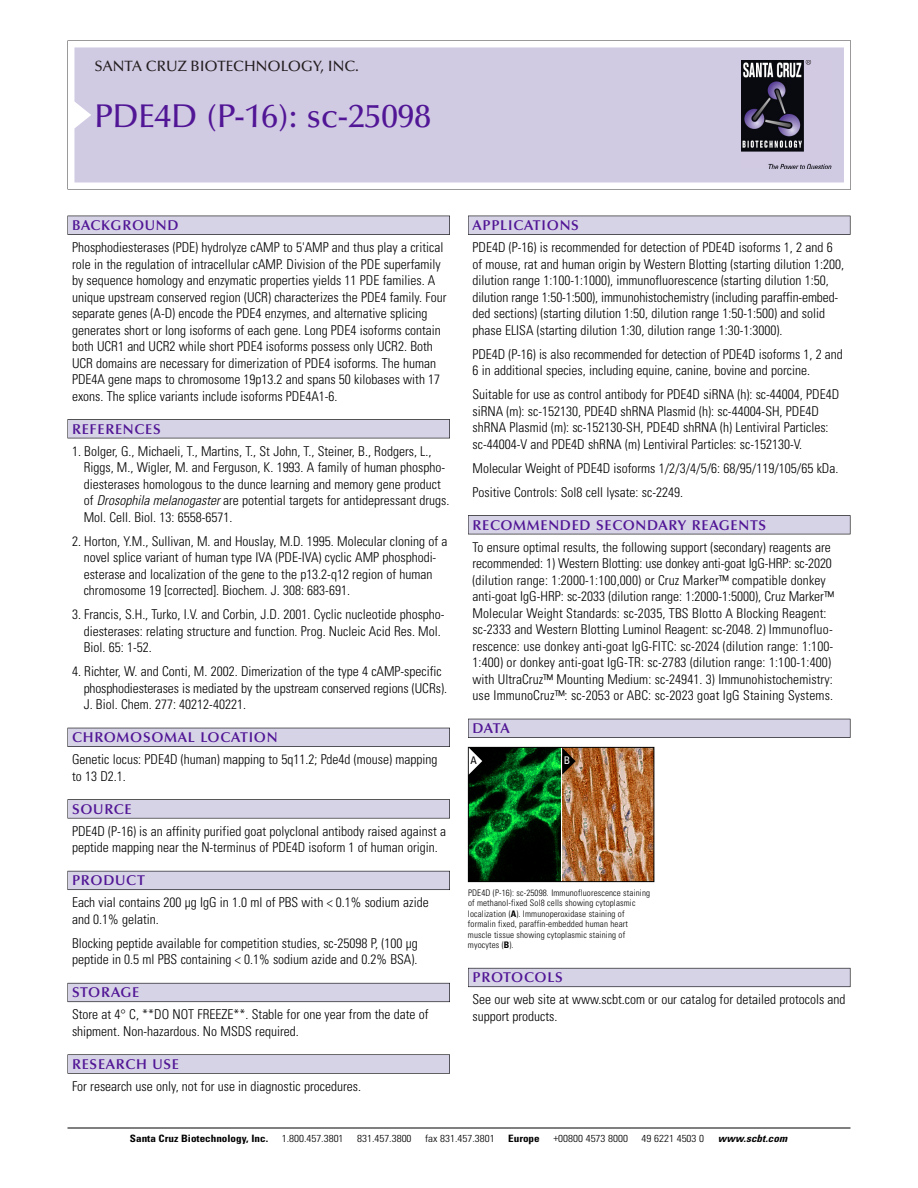
<style>
.page{position:relative;width:918px;height:1188px;background:#fff}
.page>*{position:absolute;margin:0;border:0;box-sizing:border-box;transform-origin:0 0}
.t1{font:500 33px "Optima";color:#511695}
.t2{font:500 15px "Optima";color:#231f20}
.t3{font:600 14.25px "Optima";letter-spacing:.05em;color:#511695}
.t4{font:300 condensed 13.5px/16.5px "Univers";color:#000}
.t5{font:condensed 10.5px "Univers";color:#000}
.t6{font:condensed 10.5px "Univers";color:#fff}
.t7{font:300 condensed 10.2px "Univers";color:#000;scale:1.1 1}
.t8{font:700 condensed 10.2px "Univers";color:#000;scale:1.1 1}
.t9{font:italic 700 condensed 10.2px "Univers";letter-spacing:.005em;color:#000;scale:1.1 1}
.t10{font:300 condensed 9px/10.5px "Univers";letter-spacing:.015em;color:#000}
.s1{font-style:italic}
.s2{font-weight:700}
</style>
<div class="page">
<svg style="left:68px;top:40px;width:783px;height:149px"></svg>
<div style="left:74px;top:47px;width:770px;height:135px;background:#d1cae3"></div>
<img style="left:741px;top:60px;width:90px;height:108px">
<div style="left:68px;top:216px;width:382px;height:19px;background:#525155"></div>
<div style="left:68px;top:216px;width:381px;height:18px;background:#d7d3e7"></div>
<div style="left:68px;top:419px;width:382px;height:19px;background:#525155"></div>
<div style="left:68px;top:420px;width:381px;height:18px;background:#d7d3e7"></div>
<div style="left:68px;top:728px;width:382px;height:19px;background:#525158"></div>
<div style="left:68px;top:728px;width:381px;height:18px;background:#d7d3e7"></div>
<div style="left:68px;top:799px;width:382px;height:19px;background:#575759"></div>
<div style="left:68px;top:800px;width:381px;height:18px;background:#d7d3e7"></div>
<div style="left:68px;top:871px;width:382px;height:19px;background:#5b5a62"></div>
<div style="left:68px;top:871px;width:381px;height:18px;background:#d7d3e7"></div>
<div style="left:68px;top:983px;width:382px;height:19px;background:#66646e"></div>
<div style="left:68px;top:983px;width:381px;height:18px;background:#d7d3e7"></div>
<div style="left:68px;top:1054px;width:382px;height:20px;background:#616161"></div>
<div style="left:68px;top:1055px;width:381px;height:18px;background:#d7d3e7"></div>
<div style="left:468px;top:216px;width:382px;height:19px;background:#525155"></div>
<div style="left:468px;top:216px;width:382px;height:18px;background:#d7d3e7"></div>
<div style="left:468px;top:515px;width:382px;height:19px;background:#525155"></div>
<div style="left:468px;top:516px;width:382px;height:18px;background:#d7d3e7"></div>
<div style="left:468px;top:719px;width:382px;height:19px;background:#525158"></div>
<div style="left:468px;top:719px;width:382px;height:18px;background:#d7d3e7"></div>
<div style="left:468px;top:968px;width:382px;height:19px;background:#66646e"></div>
<div style="left:468px;top:968px;width:382px;height:18px;background:#d7d3e7"></div>
<hr style="left:68px;top:1128px;width:782px;height:1px;background:#000">
<img style="left:562px;top:749px;width:90px;height:131px">
<img style="left:470px;top:749px;width:90px;height:131px">
<div style="left:468px;top:747px;width:186px;height:135px;border:1px solid #000"></div>
<svg style="left:562px;top:748px;width:14px;height:27px"></svg>
<svg style="left:469px;top:748px;width:13px;height:27px"></svg>
<p class="t2" style="left:94px;top:61px;width:266px">SANTA CRUZ BIOTECHNOLOGY, INC.</p>
<h1 class="t1" style="left:94px;top:103px;width:338px">PDE4D (P-16): sc-25098</h1>
<p class="t3" style="left:72px;top:219px;width:108px">BACKGROUND</p>
<p class="t4" style="left:72px;top:240px;width:376px">Phosphodiesterases (PDE) hydrolyze cAMP to 5'AMP and thus play a critical role in the regulation of intracellular cAMP. Division of the PDE superfamily by sequence homology and enzymatic properties yields 11 PDE families. A unique upstream conserved region (UCR) characterizes the PDE4 family. Four separate genes (A-D) encode the PDE4 enzymes, and alternative splicing generates short or long isoforms of each gene. Long PDE4 isoforms contain both UCR1 and UCR2 while short PDE4 isoforms possess only UCR2. Both UCR domains are necessary for dimerization of PDE4 isoforms. The human PDE4A gene maps to chromosome 19p13.2 and spans 50 kilobases with 17 exons. The splice variants include isoforms PDE4A1-6.</p>
<p class="t3" style="left:72px;top:423px;width:90px">REFERENCES</p>
<p class="t4" style="left:84px;top:444px;width:367px;text-indent:-12px">1. Bolger, G., Michaeli, T., Martins, T., St John, T., Steiner, B., Rodgers, L., Riggs, M., Wigler, M. and Ferguson, K. 1993. A family of human phospho&shy;diesterases homologous to the dunce learning and memory gene product of <span class="s1">Drosophila melanogaster</span> are potential targets for antidepressant drugs.<br>Mol. Cell. Biol. 13: 6558-6571.</p>
<p class="t4" style="left:84px;top:534px;width:365px;text-indent:-12px">2. Horton, Y.M., Sullivan, M. and Houslay, M.D. 1995. Molecular cloning of a novel splice variant of human type IVA (PDE-IVA) cyclic AMP phosphodi&shy;esterase and localization of the gene to the p13.2-q12 region of human chromosome 19 [corrected]. Biochem. J. 308: 683-691.</p>
<p class="t4" style="left:84px;top:607px;width:362px;text-indent:-12px">3. Francis, S.H., Turko, I.V. and Corbin, J.D. 2001. Cyclic nucleotide phospho&shy;diesterases: relating structure and function. Prog. Nucleic Acid Res. Mol.<br>Biol. 65: 1-52.</p>
<p class="t4" style="left:84px;top:664px;width:365px;text-indent:-12px">4. Richter, W. and Conti, M. 2002. Dimerization of the type 4 cAMP-specific phosphodiesterases is mediated by the upstream conserved regions (UCRs).<br>J. Biol. Chem. 277: 40212-40221.</p>
<p class="t3" style="left:72px;top:732px;width:207px">CHROMOSOMAL LOCATION</p>
<p class="t4" style="left:72px;top:752px;width:367px">Genetic locus: PDE4D (human) mapping to 5q11.2; Pde4d (mouse) mapping to 13 D2.1.</p>
<p class="t3" style="left:72px;top:803px;width:61px">SOURCE</p>
<p class="t4" style="left:72px;top:824px;width:376px">PDE4D (P-16) is an affinity purified goat polyclonal antibody raised against a peptide mapping near the N-terminus of PDE4D isoform 1 of human origin.</p>
<p class="t3" style="left:72px;top:875px;width:74px">PRODUCT</p>
<p class="t4" style="left:72px;top:895px;width:358px">Each vial contains 200 µg IgG in 1.0 ml of PBS with &lt; 0.1% sodium azide and 0.1% gelatin.</p>
<p class="t4" style="left:72px;top:936px;width:347px">Blocking peptide available for competition studies, sc-25098 P, (100 µg peptide in 0.5 ml PBS containing &lt; 0.1% sodium azide and 0.2% BSA).</p>
<p class="t3" style="left:72px;top:987px;width:69px">STORAGE</p>
<p class="t4" style="left:72px;top:1007px;width:358px">Store at 4° C, **DO NOT FREEZE**. Stable for one year from the date of shipment. Non-hazardous. No MSDS required.</p>
<p class="t3" style="left:72px;top:1058px;width:109px">RESEARCH USE</p>
<p class="t4" style="left:72px;top:1079px;width:290px">For research use only, not for use in diagnostic procedures.</p>
<p class="t3" style="left:473px;top:219px;width:108px">APPLICATIONS</p>
<p class="t4" style="left:473px;top:240px;width:373px">PDE4D (P-16) is recommended for detection of PDE4D isoforms 1, 2 and 6 of mouse, rat and human origin by Western Blotting (starting dilution 1:200, dilution range 1:100-1:1000), immunofluorescence (starting dilution 1:50, dilution range 1:50-1:500), immunohistochemistry (including paraffin-embed&shy;ded sections) (starting dilution 1:50, dilution range 1:50-1:500) and solid phase ELISA (starting dilution 1:30, dilution range 1:30-1:3000).</p>
<p class="t4" style="left:473px;top:347px;width:372px">PDE4D (P-16) is also recommended for detection of PDE4D isoforms 1, 2 and<br>6 in additional species, including equine, canine, bovine and porcine.</p>
<p class="t4" style="left:473px;top:387px;width:368px">Suitable for use as control antibody for PDE4D siRNA (h): sc-44004, PDE4D siRNA (m): sc-152130, PDE4D shRNA Plasmid (h): sc-44004-SH, PDE4D shRNA Plasmid (m): sc-152130-SH, PDE4D shRNA (h) Lentiviral Particles: sc-44004-V and PDE4D shRNA (m) Lentiviral Particles: sc-152130-V.</p>
<p class="t4" style="left:473px;top:457px;width:367px;line-height:24px">Molecular Weight of PDE4D isoforms 1/2/3/4/5/6: 68/95/119/105/65 kDa.<br>Positive Controls: Sol8 cell lysate: sc-2249.</p>
<p class="t3" style="left:473px;top:519px;width:295px">RECOMMENDED SECONDARY REAGENTS</p>
<p class="t4" style="left:473px;top:540px;width:363px">To ensure optimal results, the following support (secondary) reagents are recommended: 1) Western Blotting: use donkey anti-goat IgG-HRP: sc-2020 (dilution range: 1:2000-1:100,000) or Cruz Marker™ compatible donkey anti-goat IgG-HRP: sc-2033 (dilution range: 1:2000-1:5000), Cruz Marker™ Molecular Weight Standards: sc-2035, TBS Blotto A Blocking Reagent: sc-2333 and Western Blotting Luminol Reagent: sc-2048. 2) Immunofluo&shy;rescence: use donkey anti-goat IgG-FITC: sc-2024 (dilution range: 1:100- 1:400) or donkey anti-goat IgG-TR: sc-2783 (dilution range: 1:100-1:400) with UltraCruz™ Mounting Medium: sc-24941. 3) Immunohistochemistry: use ImmunoCruz™: sc-2053 or ABC: sc-2023 goat IgG Staining Systems.</p>
<p class="t3" style="left:473px;top:723px;width:39px">DATA</p>
<p class="t5" style="left:470px;top:756px;width:8px">A</p>
<p class="t6" style="left:564px;top:756px;width:8px">B</p>
<p class="t10" style="left:468px;top:888px;width:184px">PDE4D (P-16): sc-25098. Immunofluorescence staining of methanol-fixed Sol8 cells showing cytoplasmic localization (<span class="s2">A</span>). Immunoperoxidase staining of formalin fixed, paraffin-embedded human heart muscle tissue showing cytoplasmic staining of myocytes (<span class="s2">B</span>).</p>
<p class="t3" style="left:473px;top:972px;width:92px">PROTOCOLS</p>
<p class="t4" style="left:473px;top:992px;width:375px">See our web site at www.scbt.com or our catalog for detailed protocols and support products.</p>
<p class="t8" style="left:130px;top:1135px;width:127px">Santa Cruz Biotechnology, Inc.</p>
<p class="t7" style="left:282px;top:1135px;width:58px">1.800.457.3801</p>
<p class="t7" style="left:357px;top:1135px;width:51px">831.457.3800</p>
<p class="t7" style="left:425px;top:1135px;width:65px">fax 831.457.3801</p>
<p class="t8" style="left:508px;top:1135px;width:30px">Europe</p>
<p class="t7" style="left:553px;top:1135px;width:69px">+00800 4573 8000</p>
<p class="t7" style="left:642px;top:1135px;width:58px">49 6221 4503 0</p>
<p class="t9" style="left:718px;top:1135px;width:64px">www.scbt.com</p>
</div>
